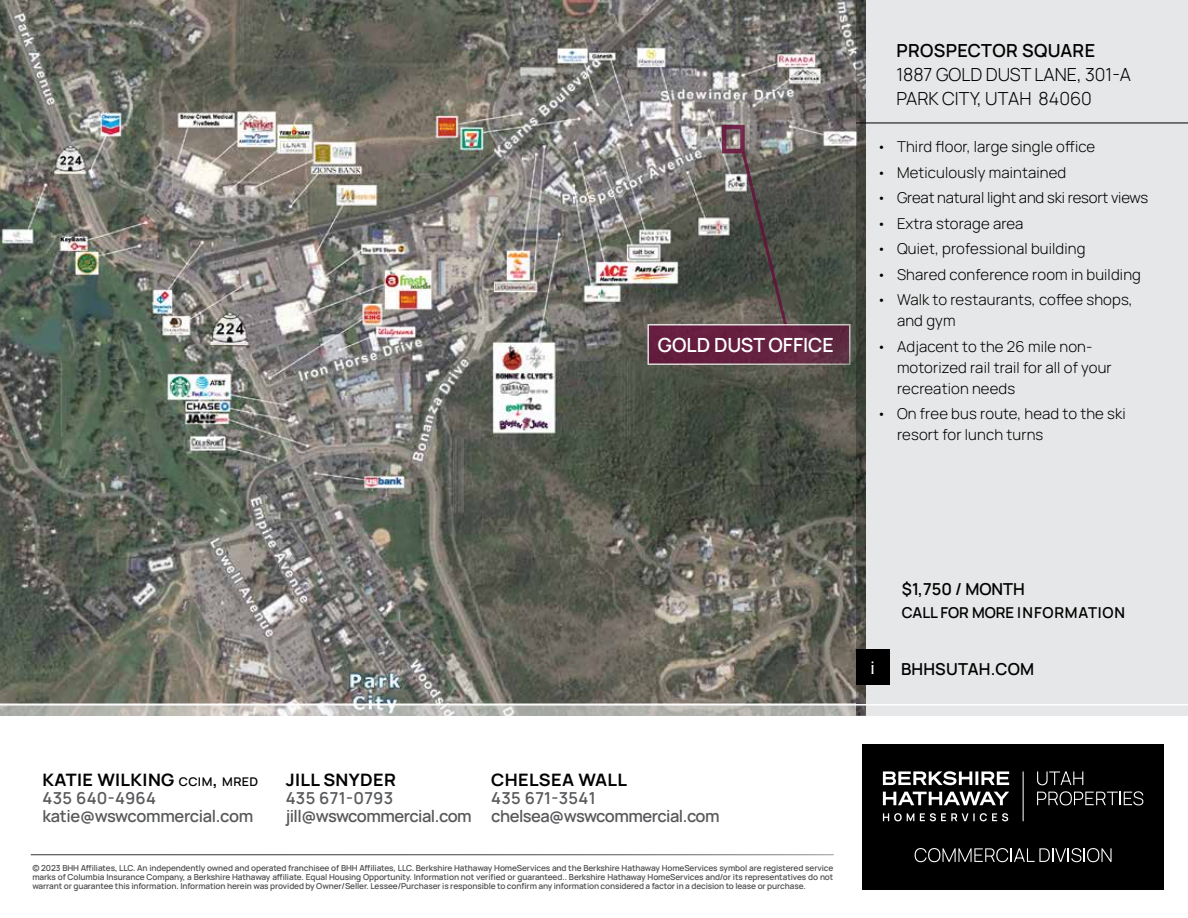
<style>
.page{position:relative;width:1188px;height:918px;background:#fff}
.page>*{position:absolute;margin:0;border:0;box-sizing:border-box;transform-origin:0 0}
.t1{font:600 19.5px "Manrope";color:#fff}
.t2{font:300 18px/24px "Manrope";color:#000}
.t3{font:600 18px "Manrope";letter-spacing:.02em;color:#000}
.t4{font:18px "Marcellus";color:#fff}
.t5{font:700 17.1px "Manrope";letter-spacing:.02em;color:#000;scale:1.05 1}
.t6{font:600 16.5px/18px "Manrope";letter-spacing:-.03em;color:#58595b}
.t7{font:600 16.5px "Manrope";letter-spacing:.01em;color:#000}
.t8{font:300 15px/21px "Manrope";letter-spacing:.01em;color:#000}
.t9{font:300 15px "Manrope";letter-spacing:-.01em;color:#000}
.t10{font:600 15px "Manrope";letter-spacing:.025em;color:#000}
.t11{font:600 8.25px/9px "Manrope";letter-spacing:-.01em;color:#4d4d4f;text-align:justify}
.s1{font-size:13.5px;color:#e6e7e8}
.s2{font-weight:600;font-size:12px}
.s3{font-weight:600}
</style>
<div class="page">
<img style="left:0;top:0;width:856px;height:704px">
<svg style="left:856px;top:0;width:10px;height:716px;background:#45463f"></svg>
<div style="left:866px;top:0;width:322px;height:716px;background:#e6e7e8"></div>
<hr style="left:856px;top:123px;width:332px;height:1px;background:#000">
<hr style="left:0;top:704px;width:1188px;height:2px;background:#fff">
<svg style="left:0;top:705px;width:856px;height:11px;background:#bdbdb8"></svg>
<hr style="left:31px;top:854px;width:803px;height:1px;background:#000">
<div style="left:856px;top:650px;width:33px;height:35px;background:#000"></div>
<div style="left:862px;top:744px;width:302px;height:145px;background:#000"></div>
<svg style="left:883px;top:771px;width:141px;height:50px"></svg>
<svg style="left:1037px;top:771px;width:46px;height:14px"></svg>
<svg style="left:1037px;top:791px;width:106px;height:14px"></svg>
<svg style="left:915px;top:848px;width:197px;height:14px"></svg>
<div style="left:722px;top:125px;width:23px;height:28px;border:4px solid #670c39"></div>
<svg style="left:740px;top:150px;width:49px;height:174px;background:#55524d"></svg>
<div style="left:647px;top:324px;width:203px;height:41px;background:#662140;border:2px solid #fff"></div>
<h1 class="t1" style="left:658px;top:331px;width:177px">GOLD DUST OFFICE</h1>
<h2 class="t3" style="left:896px;top:37px;width:200px">PROSPECTOR SQUARE</h2>
<h2 class="t2" style="left:896px;top:61px;width:236px">1887 GOLD DUST LANE, 301-A<br>PARK CITY, UTAH 84060</h2>
<h3 class="t8" style="left:877px;top:135px;width:220px">• Third floor, large single office</h3>
<h3 class="t8" style="left:877px;top:161px;width:191px">• Meticulously maintained</h3>
<h3 class="t9" style="left:877px;top:187px;width:273px">• Great natural light and ski resort views</h3>
<h3 class="t8" style="left:877px;top:212px;width:148px">• Extra storage area</h3>
<h3 class="t8" style="left:877px;top:237px;width:210px">• Quiet, professional building</h3>
<h3 class="t8" style="left:877px;top:263px;width:266px">• Shared conference room in building</h3>
<h3 class="t8" style="left:897px;top:288px;width:237px;text-indent:-20px">• Walk to restaurants, coffee shops, and gym</h3>
<h3 class="t8" style="left:897px;top:335px;width:216px;text-indent:-20px">• Adjacent to the 26 mile non&shy;motorized rail trail for all of your recreation needs</h3>
<h3 class="t8" style="left:897px;top:402px;width:230px;text-indent:-20px">• On free bus route, head to the ski resort for lunch turns</h3>
<h3 class="t7" style="left:902px;top:577px;width:125px">$1,750 / MONTH</h3>
<h3 class="t10" style="left:902px;top:602px;width:225px">CALL FOR MORE INFORMATION</h3>
<h2 class="t4" style="left:870px;top:656px;width:6px">i</h2>
<h3 class="t7" style="left:859px;top:657px;width:177px"><span class="s1">WWW.</span>BHHSUTAH.COM</h3>
<h3 class="t5" style="left:42px;top:768px;width:207px">KATIE WILKING <span class="s2">CCIM</span><span class="s3">,</span> <span class="s2">MRED</span></h3>
<h3 class="t6" style="left:42px;top:789px;width:212px">435 640-4964 katie@wswcommercial.com</h3>
<h3 class="t5" style="left:286px;top:768px;width:107px">JILL SNYDER</h3>
<h3 class="t6" style="left:286px;top:789px;width:188px">435 671-0793 jill@wswcommercial.com</h3>
<h3 class="t5" style="left:491px;top:768px;width:131px">CHELSEA WALL</h3>
<h3 class="t6" style="left:491px;top:789px;width:230px">435 671-3541 chelsea@wswcommercial.com</h3>
<p class="t11" style="left:32px;top:863px;width:803px">© 2023 BHH Affiliates, LLC. An independently owned and operated franchisee of BHH Affiliates, LLC. Berkshire Hathaway HomeServices and the Berkshire Hathaway HomeServices symbol are registered service marks of Columbia Insurance Company, a Berkshire Hathaway affiliate. Equal Housing Opportunity. Information not verified or guaranteed.. Berkshire Hathaway HomeServices and/or its representatives do not warrant or guarantee this information. Information herein was provided by Owner/Seller. Lessee/Purchaser is responsible to confirm any information considered a factor in a decision to lease or purchase.</p>
</div>
